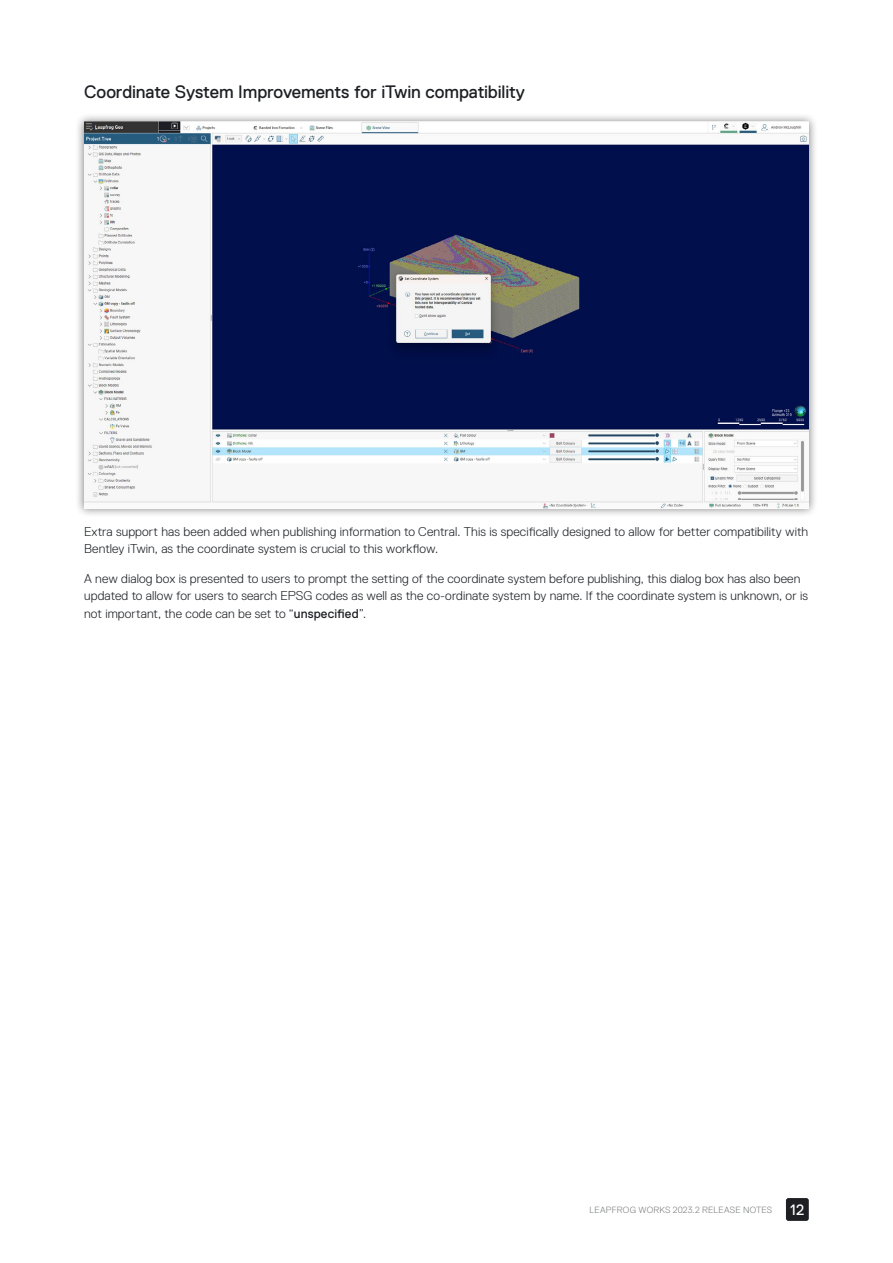
<style>
.page{position:relative;width:893px;height:1263px;background:#fff}
.page>*{position:absolute;margin:0;border:0;box-sizing:border-box;transform-origin:0 0}
.t1{font:18px "Replica Pro";letter-spacing:-.01em;color:#1d1f23}
.t2{font:300 12.75px/17.2px "Replica Pro";letter-spacing:.01em;color:#1d1f23}
.t3{font:300 9px "Replica Pro";letter-spacing:.025em;color:#77797b}
.s1{font-weight:400}
.s2{font-weight:400;font-size:15px;color:#fff}
</style>
<div class="page">
<div style="left:786px;top:1198px;width:23px;height:23px;background:#1d1f23;border-radius:2px"></div>
<div style="left:75px;top:112px;width:743px;height:406px;background:#000;opacity:.5"></div>
<img style="left:84px;top:121px;width:725px;height:388px">
<h1 class="t1" style="left:84px;top:82px;width:442px">Coordinate System Improvements for iTwin compatibility</h1>
<p class="t2" style="left:84px;top:523px;width:726px">Extra support has been added when publishing information to Central. This is specifically designed to allow for better compatibility with<br>Bentley iTwin, as the coordinate system is crucial to this workflow.</p>
<p class="t2" style="left:84px;top:570px;width:725px">A new dialog box is presented to users to prompt the setting of the coordinate system before publishing, this dialog box has also been updated to allow for users to search EPSG codes as well as the co-ordinate system by name. If the coordinate system is unknown, or is not important, the code can be set to “<span class="s1">unspecified</span>”.</p>
<p class="t3" style="left:590px;top:1204px;width:216px">LEAPFROG WORKS 2023.2 RELEASE NOTES <span class="s2">12</span></p>
</div>
